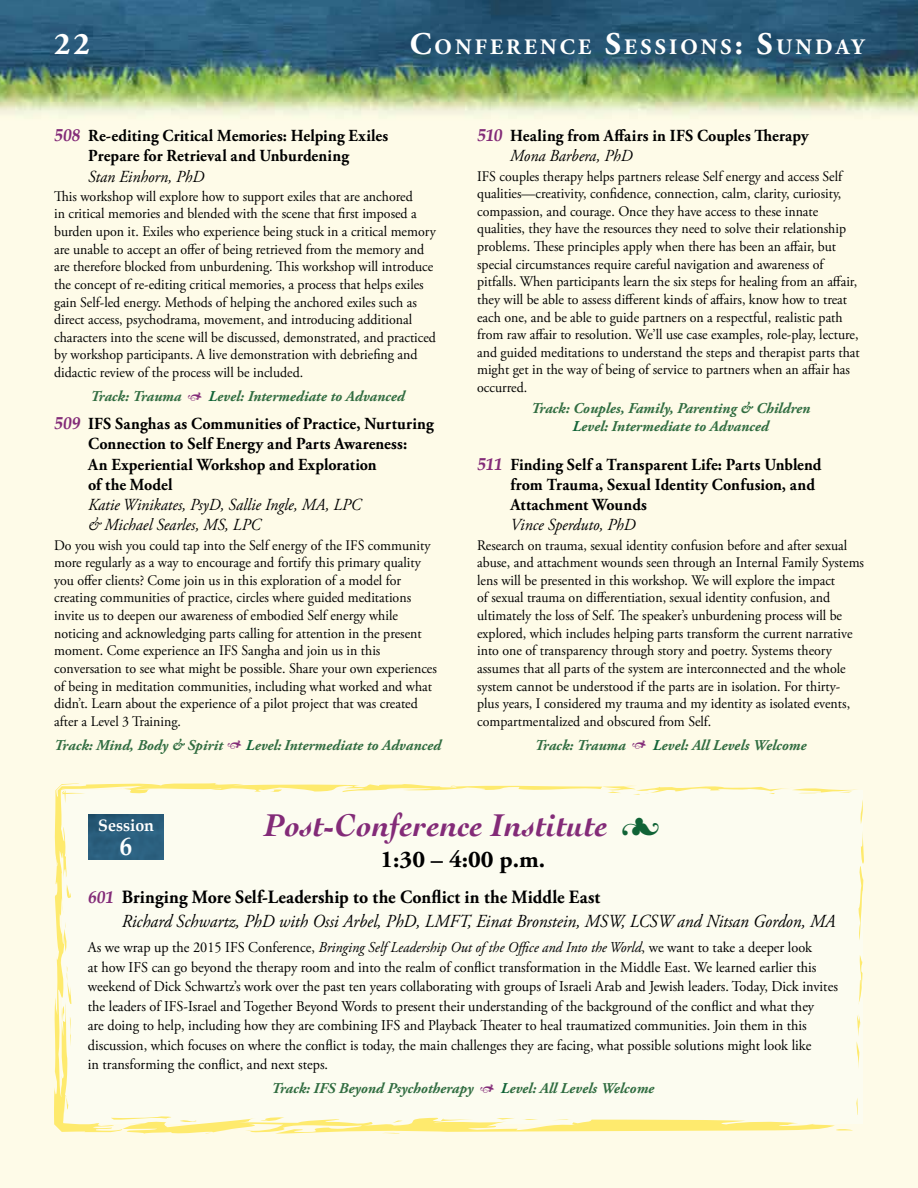
<style>
.page{position:relative;width:918px;height:1188px;background:#fff}
.page>*{position:absolute;margin:0;border:0;box-sizing:border-box;transform-origin:0 0}
.t1{font:italic 700 33px "Cochin";color:#832b78}
.t2{font:700 31.5px "Adobe Garamond Pro";color:#fff}
.t3{font:700 25.5px "Book Antiqua";color:#fff}
.t4{font:700 24px "Adobe Garamond Pro";color:#000}
.t5{font:700 22.05px "Adobe Garamond Pro";letter-spacing:.145em;color:#fff}
.t6{font:700 18.75px "Adobe Garamond Pro";letter-spacing:.005em;color:#000;scale:.95 1}
.t7{font:italic 18.3px "Adobe Garamond Pro";color:#000;scale:.94 1}
.t8{font:700 16.8px/20.2px "Adobe Garamond Pro";letter-spacing:.01em;color:#000;scale:.95 1}
.t9{font:italic 16.8px/20.2px "Adobe Garamond Pro";color:#000;scale:.95 1}
.t10{font:700 16.5px "Book Antiqua";color:#fff}
.t11{font:15px/19.5px "Adobe Garamond Pro";color:#000;scale:.95 1}
.t12{font:italic 700 15px/18px "Adobe Garamond Pro";color:#316d41;text-align:center}
.t13{font:14.7px/17.5px "Adobe Garamond Pro";color:#000;scale:.95 1}
.s1{font-size:31.5px}
.s2{font-family:"Book Antiqua";font-size:17.25px;color:#832b78}
.s3{color:#106336}
.s4{font-weight:400;font-style:italic}
.s5{font-style:italic}
</style>
<div class="page">
<img style="left:0;top:0;width:918px;height:1188px">
<div style="left:62px;top:790px;width:800px;height:334px;background:#fcfcf0"></div>
<svg style="left:51px;top:778px;width:585px;height:361px"></svg>
<svg style="left:62px;top:922px;width:4px;height:10px"></svg>
<svg style="left:66px;top:1095px;width:2px;height:23px"></svg>
<svg style="left:857px;top:1015px;width:4px;height:53px"></svg>
<svg style="left:858px;top:955px;width:5px;height:49px"></svg>
<svg style="left:858px;top:830px;width:6px;height:111px"></svg>
<svg style="left:607px;top:784px;width:257px;height:40px"></svg>
<svg style="left:265px;top:789px;width:17px;height:4px"></svg>
<svg style="left:58px;top:788px;width:27px;height:15px"></svg>
<svg style="left:62px;top:884px;width:9px;height:30px"></svg>
<svg style="left:62px;top:966px;width:10px;height:81px"></svg>
<img style="left:89px;top:814px;width:74px;height:45px">
<svg style="left:188px;top:392px;width:14px;height:8px"></svg>
<svg style="left:228px;top:741px;width:13px;height:8px"></svg>
<svg style="left:633px;top:741px;width:13px;height:8px"></svg>
<svg style="left:111px;top:1084px;width:747px;height:50px"></svg>
<h2 class="t2" style="left:54px;top:26px;width:37px">22</h2>
<h3 class="t5" style="left:410px;top:34px;width:456px"><span class="s1">C</span>ONFERENCE <span class="s1">S</span>ESS IONS<span class="s1">: S</span>UNDAY</h3>
<p class="t8" style="left:54px;top:126px;width:353px;text-align:center"><span class="s2">508</span> Re-editing Critical Memories: Helping Exiles<br>Prepare for Retrieval and Unburdening</p>
<p class="t9" style="left:88px;top:167px;width:124px">Stan Einhorn, PhD</p>
<p class="t13" style="left:54px;top:188px;width:403px">This workshop will explore how to support exiles that are anchored<br>in critical memories and blended with the scene that first imposed a burden upon it. Exiles who experience being stuck in a critical memory are unable to accept an offer of being retrieved from the memory and are therefore blocked from unburdening. This workshop will introduce the concept of re-editing critical memories, a process that helps exiles gain Self-led energy. Methods of helping the anchored exiles such as direct access, psychodrama, movement, and introducing additional characters into the scene will be discussed, demonstrated, and practiced by workshop participants. A live demonstration with debriefing and didactic review of the process will be included.</p>
<p class="t12" style="left:90px;top:388px;width:92px">Track: Trauma</p>
<p class="t12" style="left:209px;top:388px;width:198px"><span class="s3">L</span>evel: Intermediate to Advanced</p>
<p class="t8" style="left:88px;top:414px;width:365px;text-indent:-34px"><span class="s2">509</span> IFS Sanghas as Communities of Practice, Nurturing Connection to Self Energy and Parts Awareness:<br>An Experiential Workshop and Exploration<br>of the Model</p>
<p class="t9" style="left:88px;top:495px;width:289px">Katie Winikates, PsyD, Sallie Ingle, MA, LPC &amp; Michael Searles, MS, LPC</p>
<p class="t13" style="left:54px;top:537px;width:404px">Do you wish you could tap into the Self energy of the IFS community more regularly as a way to encourage and fortify this primary quality you offer clients? Come join us in this exploration of a model for creating communities of practice, circles where guided meditations invite us to deepen our awareness of embodied Self energy while noticing and acknowledging parts calling for attention in the present moment. Come experience an IFS Sangha and join us in this conversation to see what might be possible. Share your own experiences of being in meditation communities, including what worked and what didn’t. Learn about the experience of a pilot project that was created after a Level 3 Training.</p>
<p class="t12" style="left:54px;top:736px;width:170px">Track: Mind, Body &amp; Spirit</p>
<p class="t12" style="left:246px;top:736px;width:197px"><span class="s3">L</span>evel: Intermediate to Advanced</p>
<p class="t8" style="left:510px;top:126px;width:316px;text-indent:-33px"><span class="s2">510</span> Healing from Affairs in IFS Couples Therapy<br><span class="s4">Mona Barbera, PhD</span></p>
<p class="t13" style="left:477px;top:168px;width:404px">IFS couples therapy helps partners release Self energy and access Self qualities—creativity, confidence, connection, calm, clarity, curiosity, compassion, and courage. Once they have access to these innate qualities, they have the resources they need to solve their relationship problems. These principles apply when there has been an affair, but special circumstances require careful navigation and awareness of pitfalls. When participants learn the six steps for healing from an affair, they will be able to assess different kinds of affairs, know how to treat each one, and be able to guide partners on a respectful, realistic path from raw affair to resolution. We’ll use case examples, role-play, lecture, and guided meditations to understand the steps and therapist parts that might get in the way of being of service to partners when an affair has occurred.</p>
<p class="t12" style="left:531px;top:400px;width:281px">Track: Couples, Family, Parenting &amp; Children<br><span class="s3">L</span>evel: Intermediate to Advanced</p>
<p class="t8" style="left:510px;top:455px;width:329px;text-indent:-33px"><span class="s2">511</span> Finding Self a Transparent Life: Parts Unblend from Trauma, Sexual Identity Confusion, and<br>Attachment Wounds</p>
<p class="t9" style="left:510px;top:516px;width:133px">Vince Sperduto, PhD</p>
<p class="t13" style="left:477px;top:537px;width:409px">Research on trauma, sexual identity confusion before and after sexual abuse, and attachment wounds seen through an Internal Family Systems lens will be presented in this workshop. We will explore the impact<br>of sexual trauma on differentiation, sexual identity confusion, and ultimately the loss of Self. The speaker’s unburdening process will be explored, which includes helping parts transform the current narrative into one of transparency through story and poetry. Systems theory assumes that all parts of the system are interconnected and the whole system cannot be understood if the parts are in isolation. For thirty&shy;plus years, I considered my trauma and my identity as isolated events, compartmentalized and obscured from Self.</p>
<p class="t12" style="left:535px;top:736px;width:92px">Track: Trauma</p>
<p class="t12" style="left:653px;top:736px;width:155px"><span class="s3">L</span>evel: All Levels Welcome</p>
<h1 class="t1" style="left:266px;top:803px;width:396px">Post-Conference Institute <span class="s3">▲</span></h1>
<h3 class="t4" style="left:381px;top:845px;width:166px">1:30 – 4:00 p.m.</h3>
<p class="t6" style="left:88px;top:886px;width:541px"><span class="s2">601</span> Bringing More Self-Leadership to the Conflict in the Middle East</p>
<p class="t7" style="left:122px;top:910px;width:761px">Richard Schwartz, PhD with Ossi Arbel, PhD, LMFT, Einat Bronstein, MSW, LCSW and Nitsan Gordon, MA</p>
<p class="t11" style="left:88px;top:938px;width:791px">As we wrap up the 2015 IFS Conference, <span class="s5">Bringing Self Leadership Out of the Office and Into the World</span>, we want to take a deeper look<br>at how IFS can go beyond the therapy room and into the realm of conflict transformation in the Middle East. We learned earlier this weekend of Dick Schwartz’s work over the past ten years collaborating with groups of Israeli Arab and Jewish leaders. Today, Dick invites the leaders of IFS-Israel and Together Beyond Words to present their understanding of the background of the conflict and what they<br>are doing to help, including how they are combining IFS and Playback Theater to heal traumatized communities. Join them in this discussion, which focuses on where the conflict is today, the main challenges they are facing, what possible solutions might look like<br>in transforming the conflict, and next steps.</p>
<p class="t12" style="left:272px;top:1080px;width:204px">Track: IFS Beyond Psychotherapy</p>
<p class="t12" style="left:501px;top:1080px;width:155px"><span class="s3">L</span>evel: All Levels Welcome</p>
<p class="t10" style="left:98px;top:816px;width:57px">Session</p>
<h3 class="t3" style="left:120px;top:831px;width:14px">6</h3>
</div>
